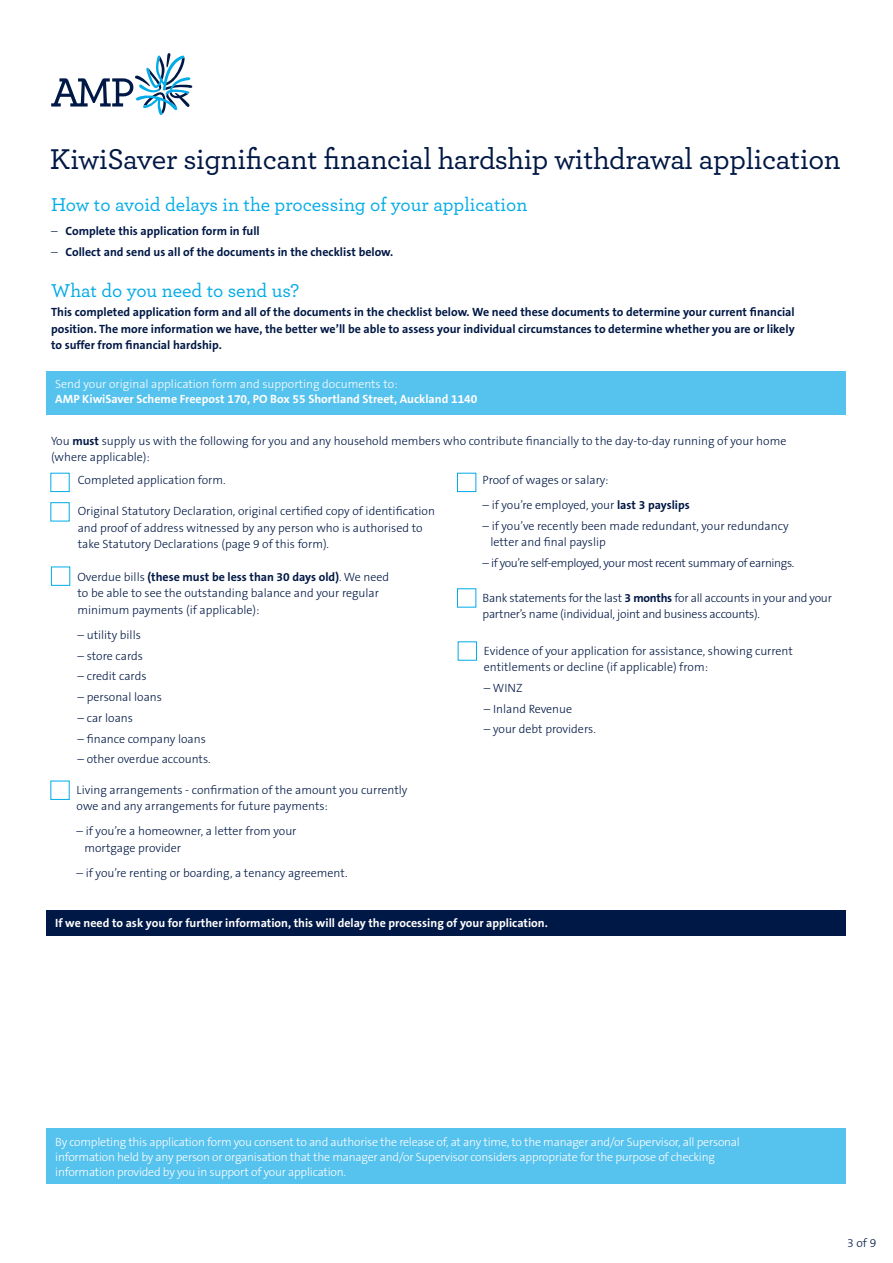
<style>
.page{position:relative;width:893px;height:1263px;background:#fff}
.page>*{position:absolute;margin:0;border:0;box-sizing:border-box;transform-origin:0 0}
.Subheading{font:500 30px "Archer";letter-spacing:-.01em;color:#001845}
.t1{font:500 19.5px "Archer";color:#00abe7}
.t2{font:300 12px/16.5px "The Sans B3";color:#001845}
.t3{font:700 12px/16.5px "The Sans B7";color:#001845;text-align:justify}
.t4{font:300 12px "The Sans B3";letter-spacing:-.02em;color:#fff}
.t5{font:700 12px/15px "The Sans B7";color:#fff}
.t6{font:300 12px/16.5px "The Sans B3";letter-spacing:-.02em;color:#001845}
.t7{font:300 12px "The Sans B3";letter-spacing:-.03em;color:#001845}
.s1{font-family:"The Sans B3";font-weight:300}
.s2{font-family:"The Sans B7";font-weight:700}
</style>
<div class="page">
<div style="left:47px;top:371px;width:799px;height:43px;background:#56c2ee"></div>
<div style="left:47px;top:909px;width:799px;height:26px;background:#001845"></div>
<svg style="left:50px;top:502px;width:20px;height:19px"></svg>
<svg style="left:50px;top:781px;width:20px;height:19px"></svg>
<div style="left:457px;top:473px;width:19px;height:19px;background:#fff;border:1px solid #00abe7"></div>
<div style="left:51px;top:567px;width:19px;height:19px;background:#fff;border:1px solid #00abe7"></div>
<div style="left:47px;top:1128px;width:799px;height:56px;background:#56c2ee"></div>
<svg style="left:51px;top:53px;width:142px;height:62px"></svg>
<p class="Subheading" style="left:50px;top:137px;width:792px">KiwiSaver significant financial hardship withdrawal application</p>
<p class="t1" style="left:51px;top:190px;width:478px">How to avoid delays in the processing of your application</p>
<p class="t3" style="left:51px;top:223px;width:210px"><span class="s1">–</span> Complete this application form in full</p>
<p class="t3" style="left:51px;top:244px;width:344px"><span class="s1">–</span> Collect and send us all of the documents in the checklist below.</p>
<p class="t1" style="left:51px;top:276px;width:250px">What do you need to send us?</p>
<p class="t3" style="left:51px;top:304px;width:745px">This completed application form and all of the documents in the checklist below. We need these documents to determine your current financial position. The more information we have, the better we’ll be able to assess your individual circumstances to determine whether you are or likely to suffer from financial hardship.</p>
<p class="t5" style="left:55px;top:377px;width:424px"><span class="s1">Send your original application form and supporting documents to:<br></span>AMP KiwiSaver Scheme Freepost 170, PO Box 55 Shortland Street, Auckland 1140</p>
<p class="t2" style="left:51px;top:433px;width:737px">You <span class="s2">must</span> supply us with the following for you and any household members who contribute financially to the day-to-day running of your home (where applicable):</p>
<p class="t2" style="left:78px;top:472px;width:150px">Completed application form.</p>
<p class="t2" style="left:78px;top:503px;width:359px">Original Statutory Declaration, original certified copy of identification and proof of address witnessed by any person who is authorised to take Statutory Declarations (page 9 of this form).</p>
<p class="t2" style="left:482px;top:472px;width:128px">Proof of wages or salary:</p>
<p class="t2" style="left:482px;top:497px;width:209px">– if you’re employed, your <span class="s2">last 3 payslips</span></p>
<p class="t2" style="left:490px;top:518px;width:300px;text-indent:-8px">– if you’ve recently been made redundant, your redundancy letter and final payslip</p>
<p class="t7" style="left:482px;top:556px;width:313px">– if you’re self-employed, your most recent summary of earnings.</p>
<p class="t6" style="left:482px;top:590px;width:351px">Bank statements for the last <span class="s2">3 months</span> for all accounts in your and your partner’s name (individual, joint and business accounts).</p>
<p class="t3" style="left:77px;top:569px;width:313px"><span class="s1">Overdue bills</span> (these must be less than 30 days old)<span class="s1">. We need</span></p>
<p class="t2" style="left:77px;top:585px;width:303px">to be able to see the outstanding balance and your regular</p>
<p class="t2" style="left:77px;top:602px;width:184px">minimum payments (if applicable):</p>
<p class="t2" style="left:77px;top:627px;width:65px">– utility bills</p>
<p class="t2" style="left:77px;top:648px;width:67px">– store cards</p>
<p class="t2" style="left:77px;top:668px;width:71px">– credit cards</p>
<p class="t2" style="left:77px;top:689px;width:86px">– personal loans</p>
<p class="t2" style="left:77px;top:710px;width:57px">– car loans</p>
<p class="t2" style="left:77px;top:731px;width:130px">– finance company loans</p>
<p class="t2" style="left:77px;top:751px;width:135px">– other overdue accounts.</p>
<p class="t2" style="left:484px;top:643px;width:310px">Evidence of your application for assistance, showing current entitlements or decline (if applicable) from:</p>
<p class="t2" style="left:484px;top:680px;width:40px">– WINZ</p>
<p class="t2" style="left:484px;top:701px;width:90px">– Inland Revenue</p>
<p class="t2" style="left:484px;top:721px;width:114px">– your debt providers.</p>
<p class="t2" style="left:77px;top:782px;width:332px">Living arrangements - confirmation of the amount you currently owe and any arrangements for future payments:</p>
<p class="t2" style="left:84px;top:823px;width:214px;text-indent:-8px">– if you’re a homeowner, a letter from your mortgage provider</p>
<p class="t2" style="left:77px;top:865px;width:273px">– if you’re renting or boarding, a tenancy agreement.</p>
<p class="t5" style="left:55px;top:916px;width:494px">If we need to ask you for further information, this will delay the processing of your application.</p>
<p class="t4" style="left:55px;top:1135px;width:686px">By completing this application form you consent to and authorise the release of, at any time, to the manager and/or Supervisor, all personal</p>
<p class="t4" style="left:55px;top:1150px;width:661px">information held by any person or organisation that the manager and/or Supervisor considers appropriate for the purpose of checking</p>
<p class="t4" style="left:55px;top:1165px;width:292px">information provided by you in support of your application.</p>
<p class="t2" style="left:847px;top:1235px;width:31px">3 of 9</p>
</div>
